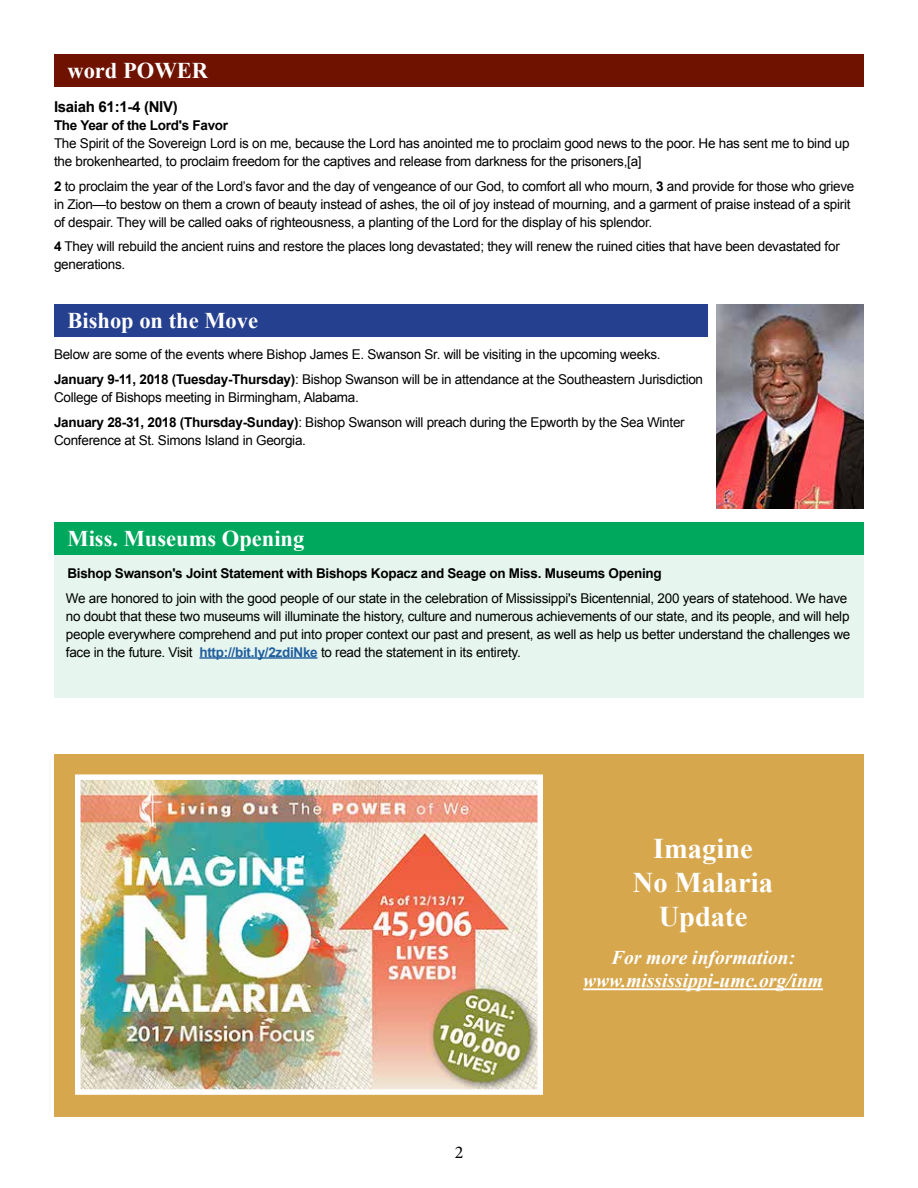
<style>
.page{position:relative;width:918px;height:1188px;background:#fff}
.page>*{position:absolute;margin:0;border:0;box-sizing:border-box;transform-origin:0 0}
.t1{font:700 28.5px/34.2px "Times New Roman";color:#fff;text-align:center}
.t2{font:700 22.5px "Times New Roman";color:#fff}
.t3{font:italic 700 19.5px/23.4px "Times New Roman";color:#fff;text-align:center}
.t4{font:18px "Minion Pro";color:#000}
.t5{font:700 15px "Arial";letter-spacing:-.02em;color:#000}
.t6{font:13.5px/18px "Arial";letter-spacing:-.02em;color:#000}
.t7{font:700 13.5px "Arial";letter-spacing:-.02em;color:#000}
.s1{font-weight:700}
.s2{font-weight:700;color:#215e9e}
</style>
<div class="page">
<div style="left:54px;top:543px;width:810px;height:155px;background:#e6f6ef"></div>
<div style="left:54px;top:54px;width:810px;height:32px;background:#6f1200"></div>
<div style="left:54px;top:305px;width:653px;height:32px;background:#25408f"></div>
<div style="left:54px;top:522px;width:810px;height:33px;background:#00a85d"></div>
<hr style="left:199px;top:657px;width:119px;height:2px;background:#215e9e">
<div style="left:54px;top:754px;width:810px;height:363px;background:#d6a74d"></div>
<img style="left:81px;top:780px;width:456px;height:309px">
<div style="left:75px;top:774px;width:468px;height:321px;border:5px solid #fff"></div>
<img style="left:717px;top:305px;width:147px;height:203px">
<hr style="left:583px;top:988px;width:240px;height:2px;background:#fff">
<h2 class="t2" style="left:68px;top:55px;width:142px">word POWER</h2>
<p class="t5" style="left:54px;top:97px;width:125px">Isaiah 61:1-4 (NIV)</p>
<p class="t7" style="left:54px;top:116px;width:176px">The Year of the Lord's Favor</p>
<p class="t6" style="left:54px;top:134px;width:797px">The Spirit of the Sovereign Lord is on me, because the Lord has anointed me to proclaim good news to the poor. He has sent me to bind up the brokenhearted, to proclaim freedom for the captives and release from darkness for the prisoners,[a]</p>
<p class="t6" style="left:54px;top:177px;width:802px"><span class="s1">2</span> to proclaim the year of the Lord’s favor and the day of vengeance of our God, to comfort all who mourn, <span class="s1">3</span> and provide for those who grieve in Zion—to bestow on them a crown of beauty instead of ashes, the oil of joy instead of mourning, and a garment of praise instead of a spirit of despair. They will be called oaks of righteousness, a planting of the Lord for the display of his splendor.</p>
<p class="t6" style="left:54px;top:238px;width:787px"><span class="s1">4</span> They will rebuild the ancient ruins and restore the places long devastated; they will renew the ruined cities that have been devastated for generations.</p>
<h2 class="t2" style="left:68px;top:305px;width:192px">Bishop on the Move</h2>
<p class="t6" style="left:54px;top:342px;width:651px;line-height:24.8px">Below are some of the events where Bishop James E. Swanson Sr. will be visiting in the upcoming weeks.<br><span class="s1">January 9-11, 2018 (Tuesday-Thursday)</span>: Bishop Swanson will be in attendance at the Southeastern Jurisdiction</p>
<p class="t6" style="left:54px;top:385px;width:632px;line-height:24.8px">College of Bishops meeting in Birmingham, Alabama.<br><span class="s1">January 28-31, 2018 (Thursday-Sunday)</span>: Bishop Swanson will preach during the Epworth by the Sea Winter</p>
<p class="t6" style="left:54px;top:431px;width:254px">Conference at St. Simons Island in Georgia.</p>
<h2 class="t2" style="left:68px;top:523px;width:238px">Miss. Museums Opening</h2>
<p class="t7" style="left:67px;top:564px;width:596px">Bishop Swanson's Joint Statement with Bishops Kopacz and Seage on Miss. Museums Opening</p>
<p class="t6" style="left:66px;top:589px;width:786px">We are honored to join with the good people of our state in the celebration of Mississippi's Bicentennial, 200 years of statehood. We have no doubt that these two museums will illuminate the history, culture and numerous achievements of our state, and its people, and will help people everywhere comprehend and put into proper context our past and present, as well as help us better understand the challenges we face in the future. Visit <span class="s2">http://bit.ly/2zdiNke</span> to read the statement in its entirety.</p>
<h3 class="t4" style="left:455px;top:1140px;width:10px">2</h3>
<h1 class="t1" style="left:633px;top:830px;width:142px">Imagine<br>No Malaria<br>Update</h1>
<h3 class="t3" style="left:583px;top:945px;width:241px">For more information: www.mississippi-umc.org/inm</h3>
</div>
